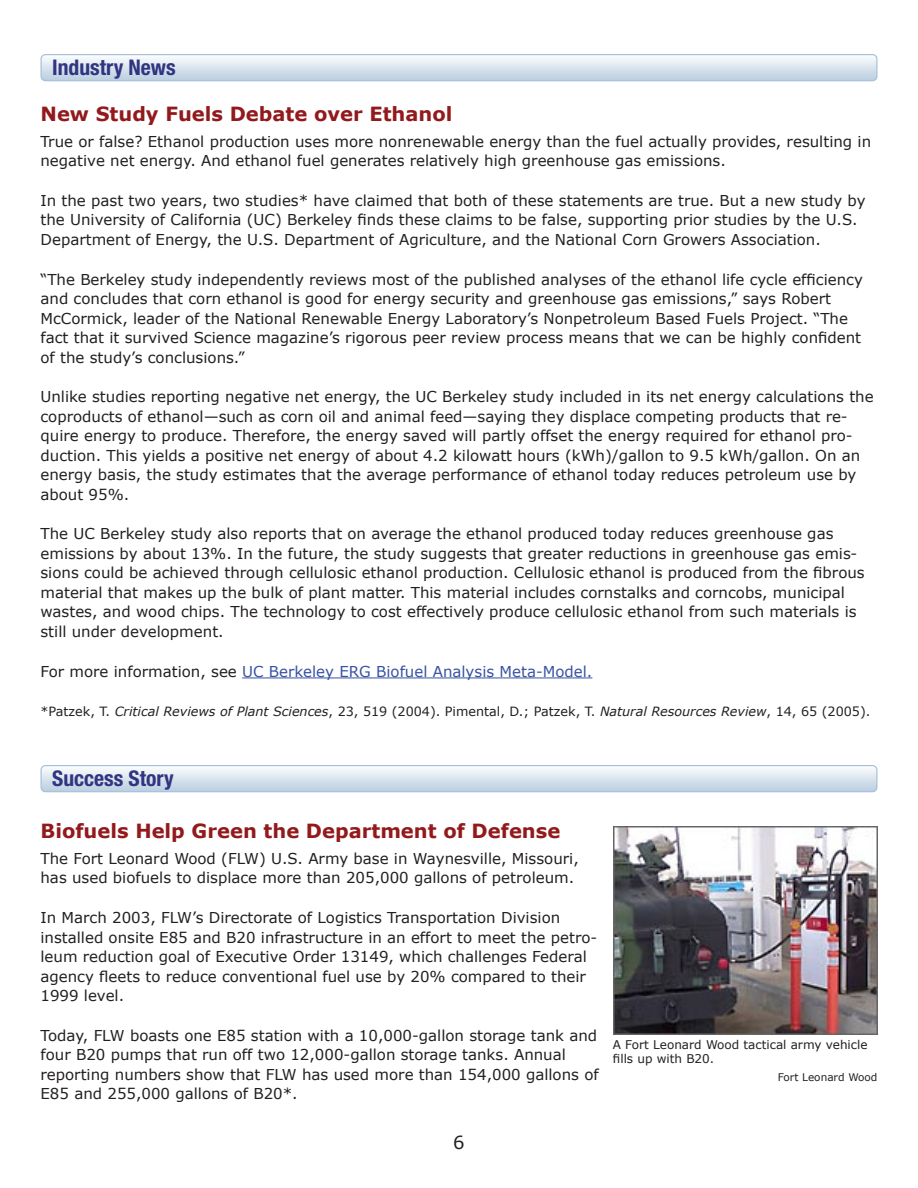
<style>
.page{position:relative;width:918px;height:1188px;background:#fff}
.page>*{position:absolute;margin:0;border:0;box-sizing:border-box;transform-origin:0 0}
.t1{font:700 condensed 21.6px "Helvetica Neue";color:#313480}
.Headline_Medium{font:700 19.5px "Verdana";color:#92191c}
.Text_Body{font:15px/19.5px "Verdana";color:#231f20}
.Text_Body-2{font:15px "Verdana";color:#3752a3}
.Text_Body-3{font:12.75px "Verdana";color:#231f20}
.Text_Captions{font:12px/14.2px "Verdana";color:#231f20}
.Text_Captions-2{font:10.5px "Verdana";color:#231f20}
.s1{color:#231f20}
.s2{font-style:italic}
</style>
<div class="page">
<hr style="left:242px;top:677px;width:350px;height:1px;background:#3752a3">
<svg style="left:41px;top:55px;width:836px;height:26px"></svg>
<div style="left:41px;top:54px;width:836px;height:27px;border:1px solid #a8bfdb;border-radius:4px"></div>
<svg style="left:41px;top:766px;width:836px;height:26px"></svg>
<div style="left:40px;top:765px;width:837px;height:27px;border:1px solid #a8bfdb;border-radius:4px"></div>
<img style="left:614px;top:826px;width:264px;height:209px">
<p class="t1" style="left:52px;top:54px;width:125px">Industry News</p>
<p class="Headline_Medium" style="left:40px;top:101px;width:413px">New Study Fuels Debate over Ethanol</p>
<p class="Text_Body" style="left:40px;top:131px;width:832px">True or false? Ethanol production uses more nonrenewable energy than the fuel actually provides, resulting in negative net energy. And ethanol fuel generates relatively high greenhouse gas emissions.</p>
<p class="Text_Body" style="left:40px;top:190px;width:827px">In the past two years, two studies* have claimed that both of these statements are true. But a new study by the University of California (UC) Berkeley finds these claims to be false, supporting prior studies by the U.S.<br>Department of Energy, the U.S. Department of Agriculture, and the National Corn Growers Association.</p>
<p class="Text_Body" style="left:40px;top:269px;width:824px">“The Berkeley study independently reviews most of the published analyses of the ethanol life cycle efficiency and concludes that corn ethanol is good for energy security and greenhouse gas emissions,” says Robert McCormick, leader of the National Renewable Energy Laboratory’s Nonpetroleum Based Fuels Project. “The fact that it survived Science magazine’s rigorous peer review process means that we can be highly confident of the study’s conclusions.”</p>
<p class="Text_Body" style="left:40px;top:387px;width:835px">Unlike studies reporting negative net energy, the UC Berkeley study included in its net energy calculations the coproducts of ethanol—such as corn oil and animal feed—saying they displace competing products that re&shy;quire energy to produce. Therefore, the energy saved will partly offset the energy required for ethanol pro&shy;duction. This yields a positive net energy of about 4.2 kilowatt hours (kWh)/gallon to 9.5 kWh/gallon. On an energy basis, the study estimates that the average performance of ethanol today reduces petroleum use by about 95%.</p>
<p class="Text_Body" style="left:40px;top:524px;width:826px">The UC Berkeley study also reports that on average the ethanol produced today reduces greenhouse gas emissions by about 13%. In the future, the study suggests that greater reductions in greenhouse gas emis&shy;sions could be achieved through cellulosic ethanol production. Cellulosic ethanol is produced from the fibrous material that makes up the bulk of plant matter. This material includes cornstalks and corncobs, municipal wastes, and wood chips. The technology to cost effectively produce cellulosic ethanol from such materials is still under development.</p>
<p class="Text_Body-2" style="left:40px;top:662px;width:553px"><span class="s1">For more information, see</span> UC Berkeley ERG Biofuel Analysis Meta-Model.</p>
<p class="Text_Body-3" style="left:40px;top:704px;width:831px">*Patzek, T. <span class="s2">Critical Reviews of Plant Sciences</span>, 23, 519 (2004). Pimental, D.; Patzek, T. <span class="s2">Natural Resources Review</span>, 14, 65 (2005).</p>
<p class="t1" style="left:52px;top:765px;width:123px">Success Story</p>
<p class="Headline_Medium" style="left:40px;top:818px;width:521px">Biofuels Help Green the Department of Defense</p>
<p class="Text_Body" style="left:40px;top:848px;width:540px">The Fort Leonard Wood (FLW) U.S. Army base in Waynesville, Missouri, has used biofuels to displace more than 205,000 gallons of petroleum.</p>
<p class="Text_Body" style="left:40px;top:907px;width:558px">In March 2003, FLW’s Directorate of Logistics Transportation Division installed onsite E85 and B20 infrastructure in an effort to meet the petro&shy;leum reduction goal of Executive Order 13149, which challenges Federal agency fleets to reduce conventional fuel use by 20% compared to their 1999 level.</p>
<p class="Text_Body" style="left:40px;top:1025px;width:560px">Today, FLW boasts one E85 station with a 10,000-gallon storage tank and four B20 pumps that run off two 12,000-gallon storage tanks. Annual reporting numbers show that FLW has used more than 154,000 gallons of E85 and 255,000 gallons of B20*.</p>
<p class="Text_Captions" style="left:613px;top:1037px;width:256px">A Fort Leonard Wood tactical army vehicle fills up with B20.</p>
<p class="Text_Captions-2" style="left:778px;top:1070px;width:101px">Fort Leonard Wood</p>
</div>
